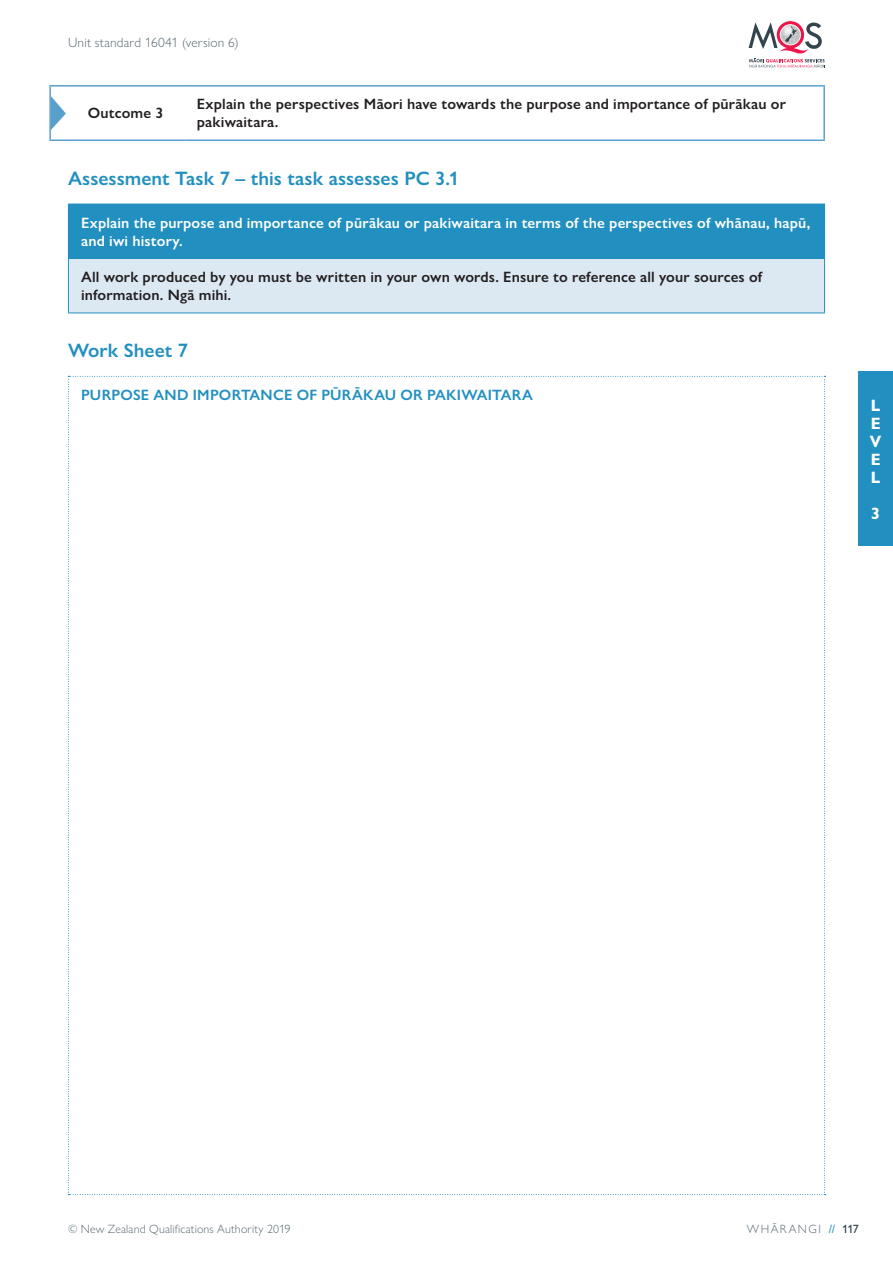
<style>
.page{position:relative;width:893px;height:1263px;background:#fff}
.page>*{position:absolute;margin:0;border:0;box-sizing:border-box;transform-origin:0 0}
.p_H2{font:600 19.5px "Gill Sans Nova";color:#218fc0}
.t1{font:700 16.5px/18px "Gill Sans Nova";color:#fff;text-align:justify}
.p_body{font:600 15px/18px "Gill Sans Nova";letter-spacing:.01em;color:#231f20}
.p_body-2{font:600 15px/18px "Gill Sans Nova";letter-spacing:.01em;color:#fff}
.p_H3{font:600 15px "Gill Sans Nova";letter-spacing:.015em;color:#218fc0}
.t2{font:300 13.5px "Gill Sans Nova";letter-spacing:.01em;color:#586a73}
.t3{font:300 12px "Gill Sans Nova";letter-spacing:.015em;color:#586a73}
.t4{font:300 12px "Gill Sans Nova";letter-spacing:.125em;color:#586a73}
.s1{font-weight:500;color:#218fc0}
.s2{font-weight:500;color:#33444d}
</style>
<div class="page">
<hr style="left:75px;top:85px;width:109px;height:2px;background:#58a0cb">
<hr style="left:184px;top:85px;width:641px;height:2px;background:#58a0cb">
<hr style="left:823px;top:87px;width:2px;height:52px;background:#58a0cb">
<hr style="left:75px;top:139px;width:109px;height:2px;background:#58a0cb">
<hr style="left:184px;top:139px;width:641px;height:2px;background:#58a0cb">
<hr style="left:49px;top:85px;width:26px;height:2px;background:#58a0cb">
<hr style="left:49px;top:87px;width:2px;height:52px;background:#58a0cb">
<hr style="left:49px;top:139px;width:26px;height:2px;background:#58a0cb">
<svg style="left:51px;top:96px;width:15px;height:34px"></svg>
<div style="left:68px;top:204px;width:757px;height:54px;background:#218fc0"></div>
<div style="left:68px;top:258px;width:757px;height:55px;background:#dce9f3"></div>
<hr style="left:68px;top:258px;width:757px;height:1px;background:#218fc0">
<hr style="left:68px;top:259px;width:1px;height:54px;background:#218fc0">
<hr style="left:824px;top:259px;width:1px;height:54px;background:#218fc0">
<hr style="left:68px;top:313px;width:757px;height:1px;background:#218fc0">
<svg style="left:749px;top:21px;width:76px;height:47px"></svg>
<div style="left:858px;top:372px;width:35px;height:174px;background:#218fc0"></div>
<p class="t2" style="left:68px;top:35px;width:172px">Unit standard 16041 (version 6)</p>
<p class="p_body" style="left:88px;top:104px;width:77px">Outcome 3</p>
<p class="p_body" style="left:197px;top:95px;width:591px">Explain the perspectives Māori have towards the purpose and importance of pūrākau or pakiwaitara.</p>
<p class="p_H2" style="left:68px;top:166px;width:393px">Assessment Task 7 – this task assesses PC 3.1</p>
<p class="p_body-2" style="left:81px;top:213px;width:731px">Explain the purpose and importance of pūrākau or pakiwaitara in terms of the perspectives of whānau, hapū, and iwi history.</p>
<p class="p_body" style="left:81px;top:268px;width:683px">All work produced by you must be written in your own words. Ensure to reference all your sources of information. Ngā mihi.</p>
<p class="p_H2" style="left:68px;top:339px;width:122px">Work Sheet 7</p>
<p class="p_H3" style="left:81px;top:386px;width:453px">PURPOSE AND IMPORTANCE OF PŪRĀKAU OR PAKIWAITARA</p>
<p class="t1" style="left:870px;top:396px;width:13px">L E V E L</p>
<p class="t1" style="left:871px;top:504px;width:11px">3</p>
<p class="t3" style="left:68px;top:1222px;width:224px">© New Zealand Qualifications Authority 2019</p>
<p class="t4" style="left:747px;top:1222px;width:114px">WHĀRANGI <span class="s1">//</span> <span class="s2">117</span></p>
</div>
